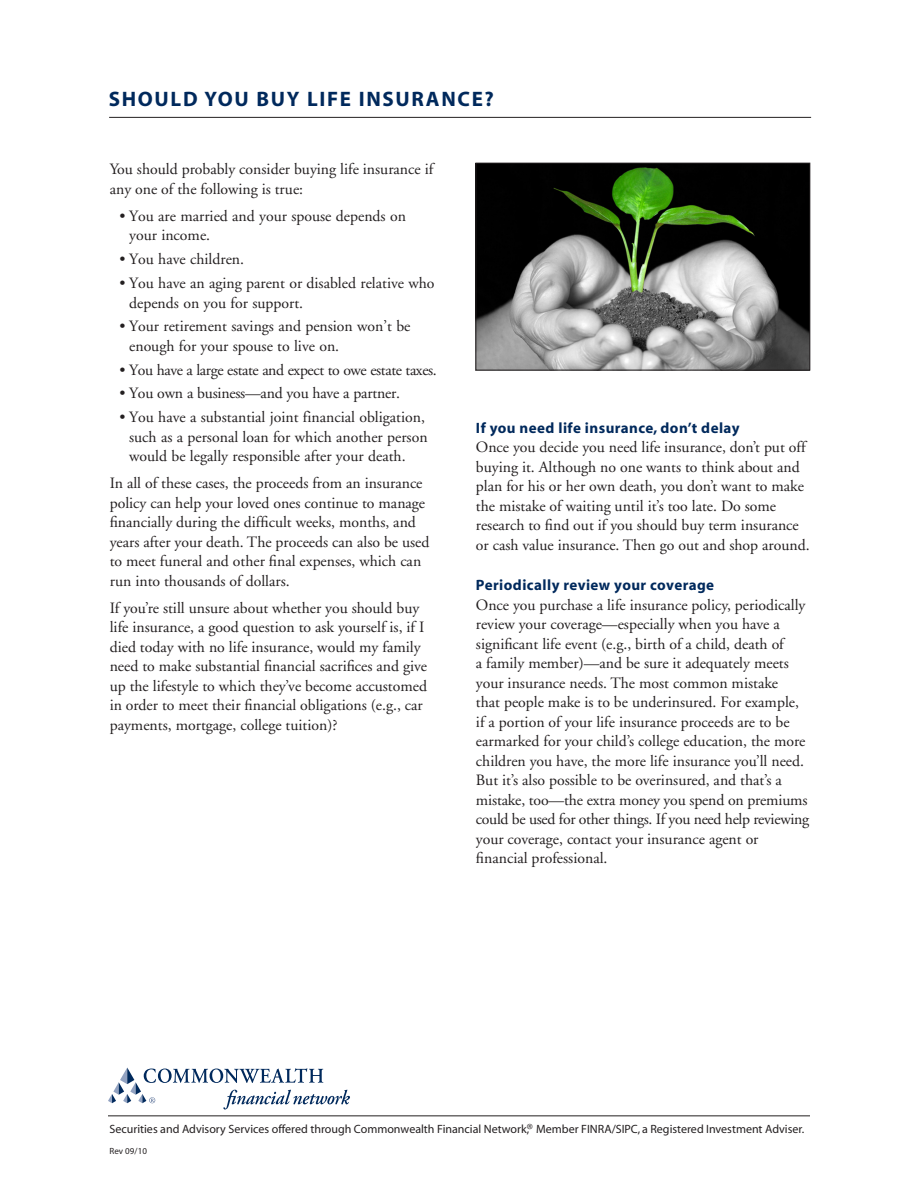
<style>
.page{position:relative;width:918px;height:1188px;background:#fff}
.page>*{position:absolute;margin:0;border:0;box-sizing:border-box;transform-origin:0 0}
.Subhead{font:700 21px "Myriad";letter-spacing:.08em;color:#00295c}
.Body{font:15.75px/19.5px "Adobe Garamond";color:#231f20}
.bullet_text{font:15.75px/19.5px "Adobe Garamond";color:#231f20}
.Last_Bullet_Text{font:15.75px/19.5px "Adobe Garamond";color:#231f20}
.bullet_text-2{font:15.75px "Adobe Garamond";letter-spacing:-.025em;color:#231f20}
.Subhead-2{font:700 15px "Myriad";letter-spacing:.03em;color:#00295c}
.Disclosure{font:12px "Myriad";color:#231f20}
.Main_Page_Address{font:9px "Myriad";letter-spacing:.005em;color:#231f20}
</style>
<div class="page">
<hr style="left:108px;top:1115px;width:702px;height:1px;background:#231f20">
<hr style="left:109px;top:117px;width:702px;height:1px;background:#231f20">
<svg style="left:108px;top:1068px;width:242px;height:42px"></svg>
<img style="left:478px;top:165px;width:330px;height:203px">
<div style="left:476px;top:163px;width:334px;height:207px;border:1px solid #231f20"></div>
<p class="Subhead" style="left:109px;top:88px;width:387px">SHOULD YOU BUY LIFE INSURANCE?</p>
<p class="Body" style="left:110px;top:160px;width:325px">You should probably consider buying life insurance if any one of the following is true:</p>
<p class="bullet_text" style="left:129px;top:207px;width:278px;text-indent:-10px">• You are married and your spouse depends on your income.</p>
<p class="bullet_text" style="left:119px;top:250px;width:126px">• You have children.</p>
<p class="bullet_text" style="left:129px;top:274px;width:307px;text-indent:-10px">• You have an aging parent or disabled relative who depends on you for support.</p>
<p class="bullet_text" style="left:129px;top:317px;width:283px;text-indent:-10px">• Your retirement savings and pension won’t be enough for your spouse to live on.</p>
<p class="bullet_text-2" style="left:119px;top:361px;width:319px">• You have a large estate and expect to owe estate taxes.</p>
<p class="bullet_text" style="left:119px;top:384px;width:282px">• You own a business—and you have a partner.</p>
<p class="Last_Bullet_Text" style="left:129px;top:408px;width:300px;text-indent:-10px">• You have a substantial joint financial obligation, such as a personal loan for which another person would be legally responsible after your death.</p>
<p class="Body" style="left:110px;top:474px;width:321px">In all of these cases, the proceeds from an insurance policy can help your loved ones continue to manage financially during the difficult weeks, months, and years after your death. The proceeds can also be used to meet funeral and other final expenses, which can run into thousands of dollars.</p>
<p class="Body" style="left:110px;top:598px;width:319px">If you’re still unsure about whether you should buy life insurance, a good question to ask yourself is, if I died today with no life insurance, would my family need to make substantial financial sacrifices and give up the lifestyle to which they’ve become accustomed in order to meet their financial obligations (e.g., car payments, mortgage, college tuition)?</p>
<p class="Subhead-2" style="left:476px;top:420px;width:265px">If you need life insurance, don’t delay</p>
<p class="Body" style="left:476px;top:438px;width:335px">Once you decide you need life insurance, don’t put off buying it. Although no one wants to think about and plan for his or her own death, you don’t want to make the mistake of waiting until it’s too late. Do some research to find out if you should buy term insurance or cash value insurance. Then go out and shop around.</p>
<p class="Subhead-2" style="left:476px;top:577px;width:240px">Periodically review your coverage</p>
<p class="Body" style="left:476px;top:595px;width:335px">Once you purchase a life insurance policy, periodically review your coverage—especially when you have a significant life event (e.g., birth of a child, death of<br>a family member)—and be sure it adequately meets your insurance needs. The most common mistake<br>that people make is to be underinsured. For example, if a portion of your life insurance proceeds are to be earmarked for your child’s college education, the more children you have, the more life insurance you’ll need.<br>But it’s also possible to be overinsured, and that’s a mistake, too—the extra money you spend on premiums could be used for other things. If you need help reviewing your coverage, contact your insurance agent or financial professional.</p>
<p class="Disclosure" style="left:109px;top:1123px;width:696px">Securities and Advisory Services offered through Commonwealth Financial Network®, Member FINRA/SIPC, a Registered Investment Adviser.</p>
<p class="Main_Page_Address" style="left:110px;top:1146px;width:39px">Rev 09/10</p>
</div>
